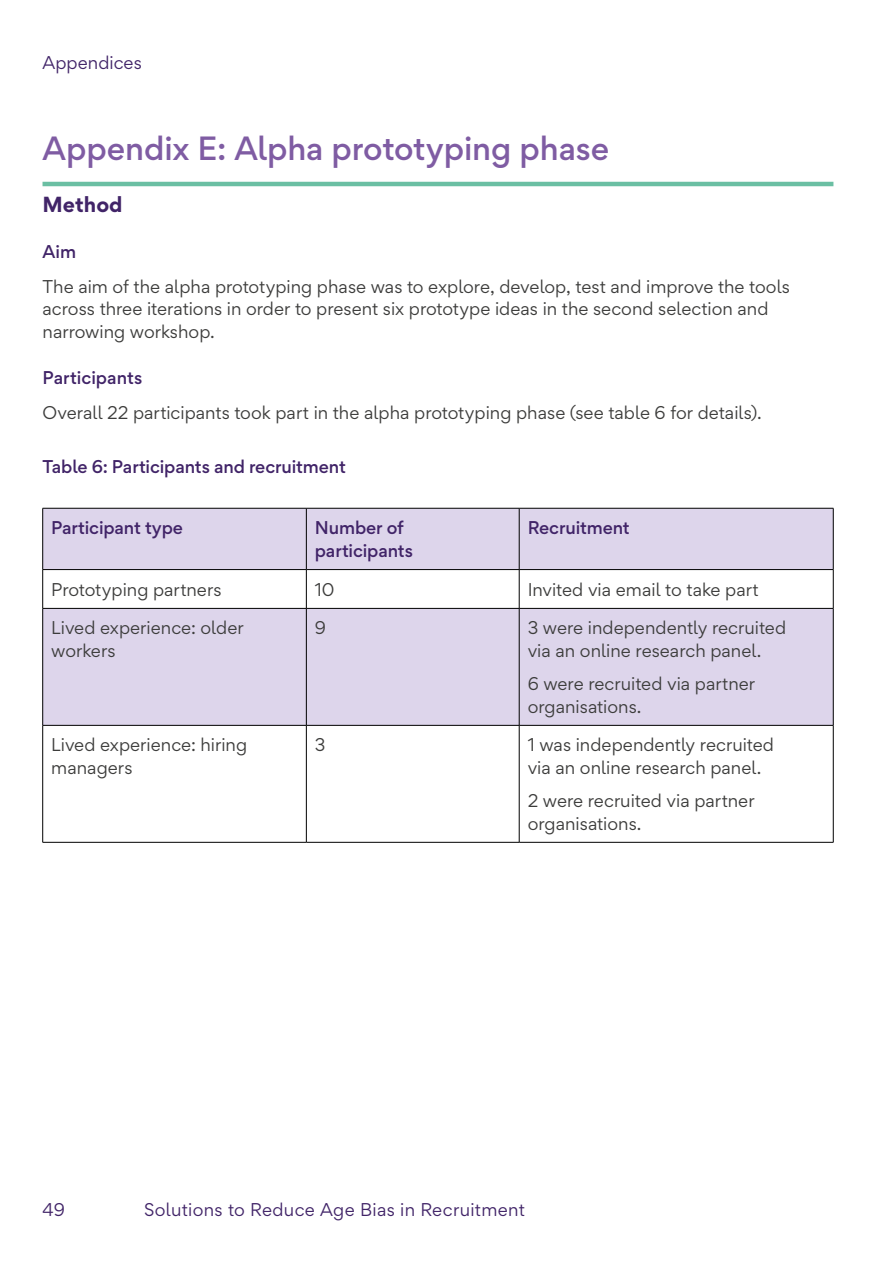
<style>
.page{position:relative;width:893px;height:1263px;background:#fff}
.page>*{position:absolute;margin:0;border:0;box-sizing:border-box;transform-origin:0 0}
.t1{font:500 30px "Gordita";letter-spacing:-.005em;color:#7f5ca3}
.t2{font:700 19.5px "Gordita";color:#412468}
.t3{font:16.5px/22.5px "Gordita";color:#3c3c3b}
.t4{font:500 16.5px/22.5px "Gordita";letter-spacing:-.01em;color:#412468}
.t5{font:16.5px "Gordita";letter-spacing:.015em;color:#412468}
</style>
<div class="page">
<hr style="left:43px;top:182px;width:790px;height:4px;background:#6bbfa3">
<div style="left:43px;top:509px;width:790px;height:60px;background:#ddd5eb"></div>
<div style="left:43px;top:609px;width:790px;height:116px;background:#ddd5eb"></div>
<hr style="left:43px;top:508px;width:263px;height:1px;background:#000">
<hr style="left:42px;top:508px;width:1px;height:61px;background:#000">
<hr style="left:306px;top:508px;width:213px;height:1px;background:#000">
<hr style="left:306px;top:508px;width:1px;height:61px;background:#000">
<hr style="left:519px;top:508px;width:314px;height:1px;background:#000">
<hr style="left:519px;top:508px;width:1px;height:61px;background:#000">
<hr style="left:833px;top:508px;width:1px;height:61px;background:#000">
<hr style="left:43px;top:569px;width:263px;height:1px;background:#000">
<hr style="left:42px;top:570px;width:1px;height:38px;background:#000">
<hr style="left:306px;top:569px;width:213px;height:1px;background:#000">
<hr style="left:306px;top:570px;width:1px;height:38px;background:#000">
<hr style="left:519px;top:569px;width:314px;height:1px;background:#000">
<hr style="left:519px;top:570px;width:1px;height:38px;background:#000">
<hr style="left:833px;top:570px;width:1px;height:38px;background:#000">
<hr style="left:43px;top:608px;width:263px;height:1px;background:#000">
<hr style="left:42px;top:609px;width:1px;height:116px;background:#000">
<hr style="left:306px;top:608px;width:213px;height:1px;background:#000">
<hr style="left:306px;top:609px;width:1px;height:116px;background:#000">
<hr style="left:519px;top:608px;width:314px;height:1px;background:#000">
<hr style="left:519px;top:609px;width:1px;height:116px;background:#000">
<hr style="left:833px;top:609px;width:1px;height:116px;background:#000">
<hr style="left:43px;top:725px;width:263px;height:1px;background:#000">
<hr style="left:42px;top:725px;width:1px;height:117px;background:#000">
<hr style="left:306px;top:725px;width:213px;height:1px;background:#000">
<hr style="left:306px;top:725px;width:1px;height:117px;background:#000">
<hr style="left:519px;top:725px;width:314px;height:1px;background:#000">
<hr style="left:519px;top:725px;width:1px;height:117px;background:#000">
<hr style="left:833px;top:725px;width:1px;height:117px;background:#000">
<hr style="left:43px;top:842px;width:263px;height:1px;background:#000">
<hr style="left:306px;top:842px;width:213px;height:1px;background:#000">
<hr style="left:519px;top:842px;width:314px;height:1px;background:#000">
<p class="t5" style="left:43px;top:50px;width:101px">Appendices</p>
<h1 class="t1" style="left:43px;top:126px;width:568px">Appendix E: Alpha prototyping phase</h1>
<p class="t2" style="left:43px;top:189px;width:82px">Method</p>
<p class="t4" style="left:43px;top:240px;width:35px">Aim</p>
<p class="t3" style="left:43px;top:275px;width:749px">The aim of the alpha prototyping phase was to explore, develop, test and improve the tools across three iterations in order to present six prototype ideas in the second selection and narrowing workshop.</p>
<p class="t4" style="left:43px;top:366px;width:101px">Participants</p>
<p class="t3" style="left:43px;top:401px;width:721px">Overall 22 participants took part in the alpha prototyping phase (see table 6 for details).</p>
<p class="t4" style="left:43px;top:456px;width:305px">Table 6: Participants and recruitment</p>
<p class="t4" style="left:51px;top:517px;width:133px">Participant type</p>
<p class="t4" style="left:315px;top:517px;width:100px">Number of participants</p>
<p class="t4" style="left:528px;top:517px;width:104px">Recruitment</p>
<p class="t3" style="left:51px;top:578px;width:172px">Prototyping partners</p>
<p class="t3" style="left:315px;top:578px;width:21px">10</p>
<p class="t3" style="left:528px;top:578px;width:233px">Invited via email to take part</p>
<p class="t3" style="left:51px;top:616px;width:194px">Lived experience: older workers</p>
<p class="t3" style="left:315px;top:616px;width:13px">9</p>
<p class="t3" style="left:528px;top:616px;width:260px">3 were independently recruited via an online research panel.</p>
<p class="t3" style="left:528px;top:672px;width:229px">6 were recruited via partner organisations.</p>
<p class="t3" style="left:51px;top:733px;width:197px">Lived experience: hiring managers</p>
<p class="t3" style="left:315px;top:733px;width:12px">3</p>
<p class="t3" style="left:528px;top:733px;width:248px">1 was independently recruited via an online research panel.</p>
<p class="t3" style="left:528px;top:789px;width:228px">2 were recruited via partner organisations.</p>
<p class="t5" style="left:43px;top:1198px;width:24px">49</p>
<p class="t5" style="left:144px;top:1198px;width:382px">Solutions to Reduce Age Bias in Recruitment</p>
</div>
